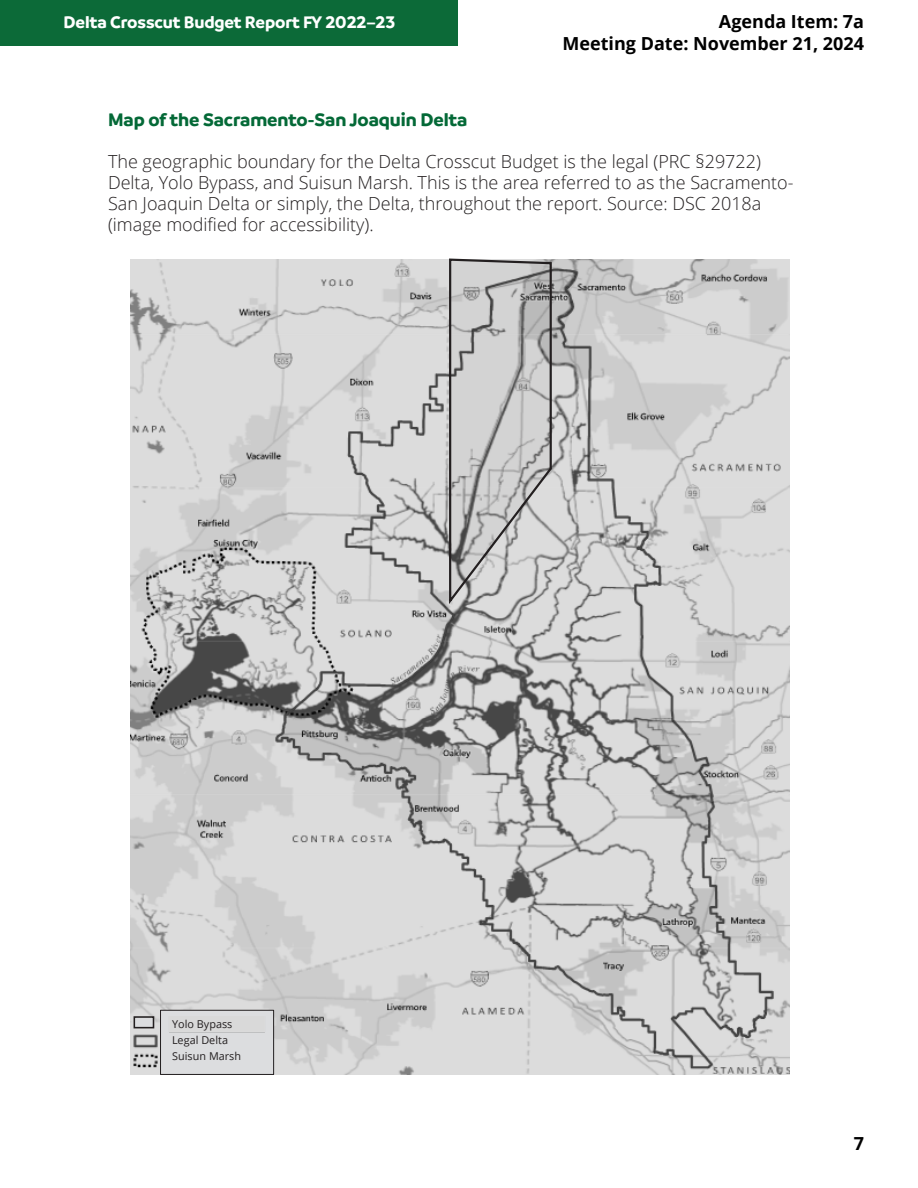
<style>
.page{position:relative;width:918px;height:1188px;background:#fff}
.page>*{position:absolute;margin:0;border:0;box-sizing:border-box;transform-origin:0 0}
.t1{font:700 19.5px "Branding";color:#046937}
.t2{font:300 18px/21px "Open Sans";color:#231f20}
.t3{font:700 18px/21.8px "Open Sans";color:#000;text-align:right}
.t4{font:700 18px "Branding";letter-spacing:-.005em;color:#fff}
.t5{font:10.8px/15.9px "Open Sans";letter-spacing:.005em;color:#231f20}
</style>
<div class="page">
<div style="left:0;top:0;width:458px;height:46px;background:#0c6a38"></div>
<img style="left:130px;top:259px;width:659px;height:816px">
<svg style="left:448px;top:258px;width:105px;height:349px;background:#bebebe"></svg>
<div style="left:134px;top:1017px;width:20px;height:11px;background:#dcdddf"></div>
<div style="left:134px;top:1016px;width:20px;height:12px;border:2px solid #231f20"></div>
<div style="left:161px;top:1010px;width:113px;height:64px;background:#dcdddf"></div>
<div style="left:160px;top:1010px;width:114px;height:65px;border:1px solid #231f20"></div>
<img style="left:161px;top:1016px;width:112px;height:52px">
<p class="t4" style="left:64px;top:12px;width:333px">Delta Crosscut Budget Report FY 2022–23</p>
<p class="t3" style="left:563px;top:10px;width:303px">Agenda Item: 7a<br>Meeting Date: November 21, 2024</p>
<h3 class="t1" style="left:108px;top:108px;width:361px">Map of the Sacramento-San Joaquin Delta</h3>
<p class="t2" style="left:108px;top:150px;width:687px">The geographic boundary for the Delta Crosscut Budget is the legal (PRC §29722)<br>Delta, Yolo Bypass, and Suisun Marsh. This is the area referred to as the Sacramento-San Joaquin Delta or simply, the Delta, throughout the report. Source: DSC 2018a (image modified for accessibility).</p>
<p class="t5" style="left:172px;top:1016px;width:71px">Yolo Bypass<br>Legal Delta<br>Suisun Marsh</p>
<p class="t3" style="left:854px;top:1132px;width:12px">7</p>
</div>
